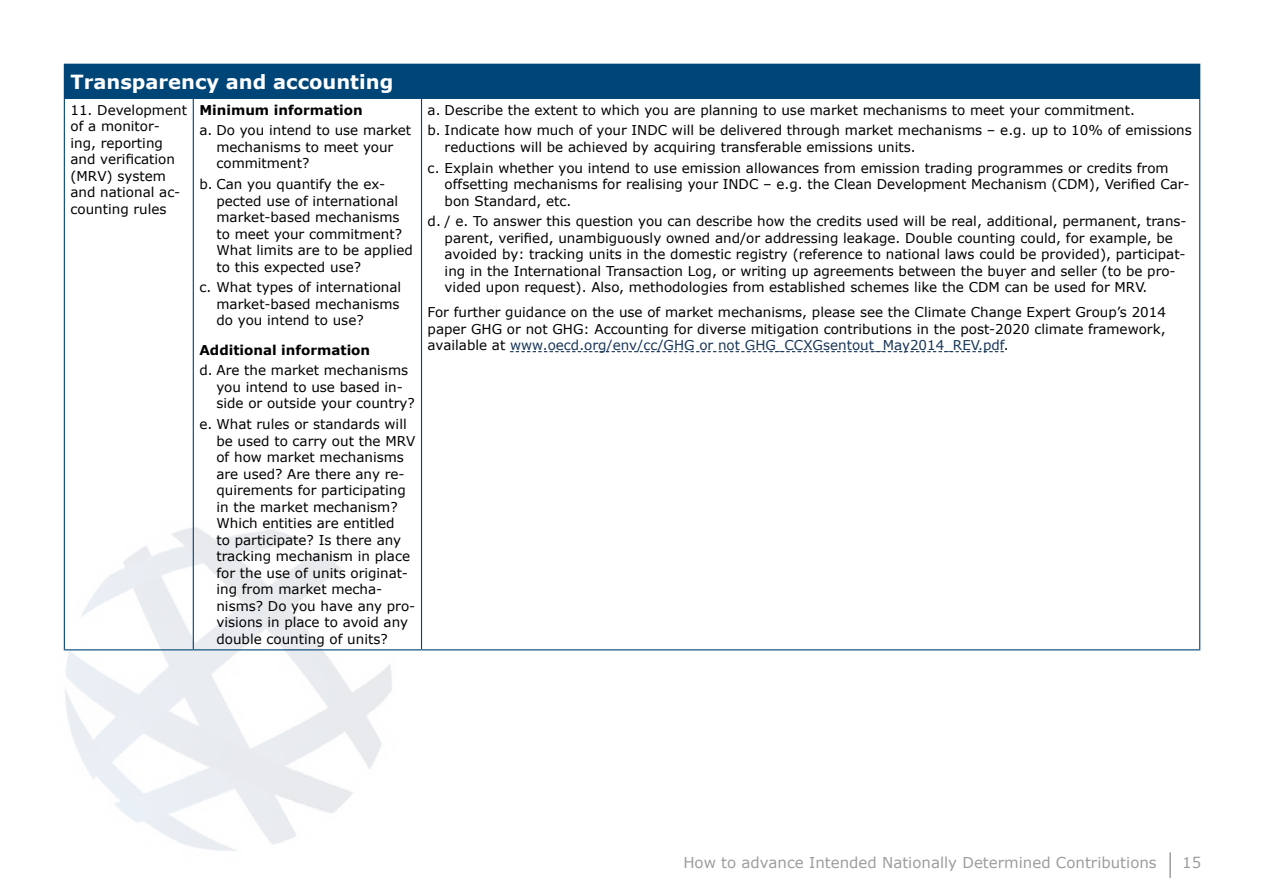
<style>
.page{position:relative;width:1263px;height:893px;background:#fff}
.page>*{position:absolute;margin:0;border:0;box-sizing:border-box;transform-origin:0 0}
.t1{font:700 19.5px "Verdana";color:#fff}
.t2{font:15px "Verdana";color:#9d9d9c}
.t3{font:13.5px/16.5px "Verdana";color:#000}
.t4{font:700 13.5px "Verdana";color:#000}
.s1{color:#173557}
</style>
<div class="page">
<hr style="left:1169px;top:852px;width:2px;height:26px;background:#9d9d9c">
<div style="left:64px;top:64px;width:1136px;height:34px;background:#004577"></div>
<hr style="left:64px;top:99px;width:1px;height:550px;background:#004577">
<hr style="left:64px;top:649px;width:129px;height:1px;background:#004577">
<hr style="left:193px;top:99px;width:1px;height:550px;background:#004577">
<hr style="left:193px;top:649px;width:228px;height:1px;background:#004577">
<hr style="left:421px;top:99px;width:1px;height:550px;background:#004577">
<hr style="left:1199px;top:99px;width:1px;height:550px;background:#004577">
<hr style="left:421px;top:649px;width:779px;height:1px;background:#004577">
<hr style="left:64px;top:98px;width:129px;height:1px;background:#004577">
<hr style="left:193px;top:98px;width:228px;height:1px;background:#004577">
<hr style="left:421px;top:98px;width:779px;height:1px;background:#004577">
<svg style="left:510px;top:351px;width:494px;height:1px"></svg>
<h1 class="t1" style="left:70px;top:68px;width:324px">Transparency and accounting</h1>
<p class="t3" style="left:70px;top:101px;width:118px">11. Development of a monitor&shy;ing, reporting and verification (MRV) system and national ac&shy;counting rules</p>
<p class="t4" style="left:199px;top:100px;width:165px">Minimum information</p>
<p class="t3" style="left:216px;top:122px;width:196px;text-indent:-17px">a. Do you intend to use market mechanisms to meet your commitment?</p>
<p class="t3" style="left:216px;top:176px;width:198px;text-indent:-17px">b. Can you quantify the ex&shy;pected use of international market-based mechanisms to meet your commitment?<br>What limits are to be applied to this expected use?</p>
<p class="t3" style="left:216px;top:279px;width:186px;text-indent:-17px">c. What types of international market-based mechanisms do you intend to use?</p>
<p class="t4" style="left:199px;top:340px;width:172px">Additional information</p>
<p class="t3" style="left:216px;top:362px;width:200px;text-indent:-17px">d. Are the market mechanisms you intend to use based in&shy;side or outside your country?</p>
<p class="t3" style="left:216px;top:416px;width:200px;text-indent:-17px">e. What rules or standards will be used to carry out the MRV of how market mechanisms are used? Are there any re&shy;quirements for participating in the market mechanism?<br>Which entities are entitled<br>to participate? Is there any tracking mechanism in place for the use of units originat&shy;ing from market mecha&shy;nisms? Do you have any pro&shy;visions in place to avoid any double counting of units?</p>
<p class="t3" style="left:428px;top:99px;width:766px;line-height:20.7px">a. Describe the extent to which you are planning to use market mechanisms to meet your commitment.<br>b. Indicate how much of your INDC will be delivered through market mechanisms – e.g. up to 10% of emissions</p>
<p class="t3" style="left:428px;top:137px;width:742px;line-height:20.7px;text-indent:17px">reductions will be achieved by acquiring transferable emissions units.<br>c. Explain whether you intend to use emission allowances from emission trading programmes or credits from</p>
<p class="t3" style="left:445px;top:176px;width:746px">offsetting mechanisms for realising your INDC – e.g. the Clean Development Mechanism (CDM), Verified Car&shy;bon Standard, etc.</p>
<p class="t3" style="left:445px;top:213px;width:743px;text-indent:-17px">d. / e. To answer this question you can describe how the credits used will be real, additional, permanent, trans&shy;parent, verified, unambiguously owned and/or addressing leakage. Double counting could, for example, be avoided by: tracking units in the domestic registry (reference to national laws could be provided), participat&shy;ing in the International Transaction Log, or writing up agreements between the buyer and seller (to be pro&shy;vided upon request). Also, methodologies from established schemes like the CDM can be used for MRV.</p>
<p class="t3" style="left:428px;top:304px;width:740px;text-align:justify">For further guidance on the use of market mechanisms, please see the Climate Change Expert Group’s 2014 paper GHG or not GHG: Accounting for diverse mitigation contributions in the post-2020 climate framework, available at <span class="s1">www.oecd.org/env/cc/GHG or not GHG_CCXGsentout_May2014_REV.pdf</span>.</p>
<p class="t2" style="left:683px;top:852px;width:475px">How to advance Intended Nationally Determined Contributions</p>
<p class="t2" style="left:1182px;top:852px;width:21px">15</p>
</div>
